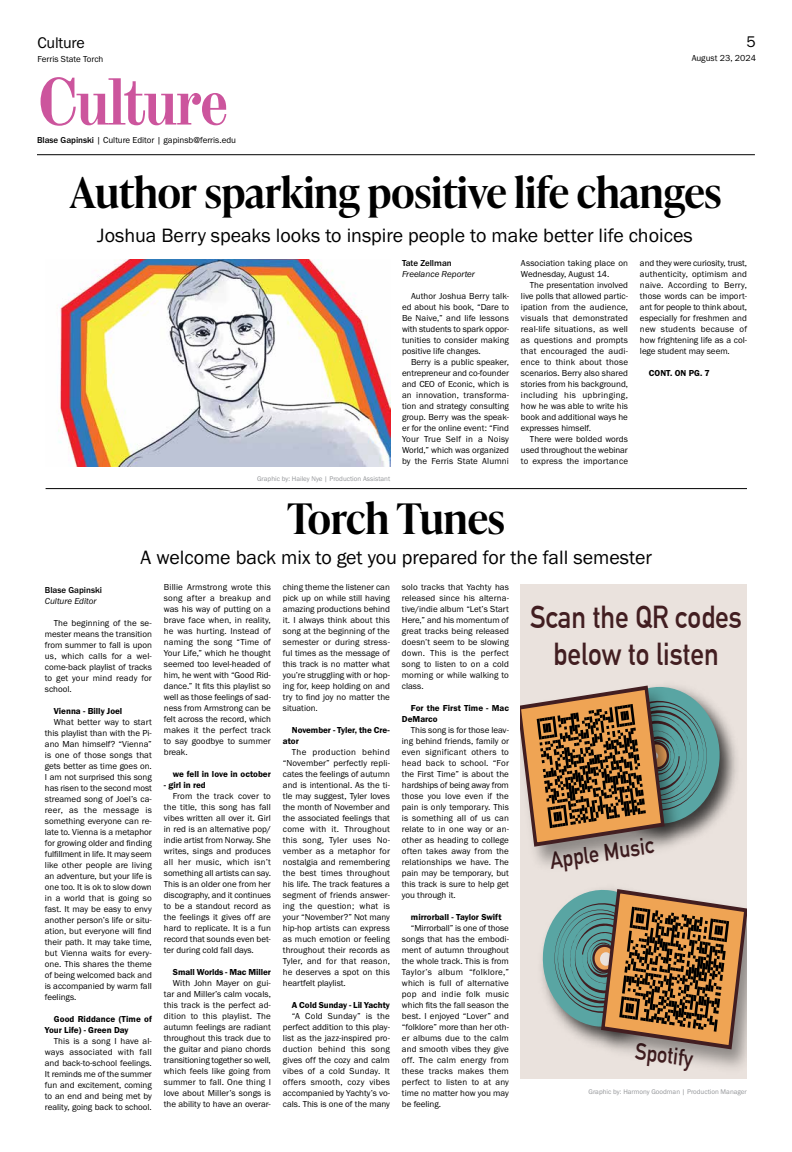
<style>
.page{position:relative;width:792px;height:1152px;background:#fff}
.page>*{position:absolute;margin:0;border:0;box-sizing:border-box;transform-origin:0 0}
.t1{font:700 65px "Old Standard TT";letter-spacing:-.06em;color:#cc559d}
.t2{font:600 42px "Ivy Presto Headline";color:#000}
.t3{font:700 31.1px/37.3px "DIN Alternate";color:#421e21;text-align:center;scale:.88 1}
.t4{font:700 23.3px "DIN Alternate";color:#421e21;scale:.88 1}
.t5{font:20px "Franklin Gothic URW Boo";color:#000}
.t6{font:16px "Franklin Gothic URW Boo";letter-spacing:-.01em;color:#000}
.t7{font:9px/11px "Franklin Gothic URW Boo";color:#000;text-align:justify}
.t8{font:9px/11px "Franklin Gothic URW Dem";color:#000}
.t9{font:9px "Franklin Gothic URW Boo Ita";color:#000}
.t10{font:500 9px "Franklin Gothic URW";color:#000}
.t11{font:7px "Franklin Gothic URW Boo";color:#939598}
.s1{font-family:"Franklin Gothic URW";font-weight:500}
</style>
<div class="page">
<hr style="left:37px;top:155px;width:718px;height:1px;background:#000">
<hr style="left:46px;top:488px;width:701px;height:1px;background:#000">
<img style="left:58px;top:260px;width:333px;height:206px">
<div style="left:521px;top:584px;width:226px;height:495px;background:#eae2dd"></div>
<img style="left:590px;top:676px;width:155px;height:177px">
<div style="left:599px;top:687px;width:121px;height:137px;background:#59a5a3;border-radius:50%"></div>
<img style="left:521px;top:678px;width:169px;height:200px">
<svg style="left:521px;top:683px;width:186px;height:166px;background:#947f60"></svg>
<div style="left:534px;top:879px;width:154px;height:176px;background:#eae2dd"></div>
<img style="left:592px;top:881px;width:155px;height:198px">
<svg style="left:539px;top:886px;width:208px;height:166px;background:#9a896d"></svg>
<h3 class="t6" style="left:38px;top:32px;width:49px">Culture</h3>
<p class="t7" style="left:38px;top:53px;width:67px">Ferris State Torch</p>
<h1 class="t1" style="left:36px;top:52px;width:195px">Culture</h1>
<p class="t7" style="left:37px;top:134px;width:201px"><span class="s1">Blase Gapinski</span> | Culture Editor | gapinsb@ferris.edu</p>
<h3 class="t6" style="left:747px;top:32px;width:11px">5</h3>
<p class="t7" style="left:692px;top:52px;width:66px">August 23, 2024</p>
<h2 class="t2" style="left:70px;top:162px;width:653px">Author sparking positive life changes</h2>
<h3 class="t5" style="left:97px;top:223px;width:597px">Joshua Berry speaks looks to inspire people to make better life choices</h3>
<p class="t11" style="left:257px;top:474px;width:135px">Graphic by: Hailey Nye | Production Assistant</p>
<p class="t10" style="left:402px;top:257px;width:51px">Tate Zellman</p>
<p class="t9" style="left:402px;top:268px;width:75px">Freelance Reporter</p>
<p class="t7" style="left:402px;top:290px;width:109px;text-indent:9px">Author Joshua Berry talk&shy;ed about his book, “Dare to Be Naive,” and life lessons with students to spark oppor&shy;tunities to consider making positive life changes.</p>
<p class="t7" style="left:402px;top:356px;width:109px;text-indent:9px">Berry is a public speaker, entrepreneur and co-founder and CEO of Econic, which is an innovation, transforma&shy;tion and strategy consulting group. Berry was the speak&shy;er for the online event: “Find Your True Self in a Noisy World,” which was organized by the Ferris State Alumni</p>
<p class="t7" style="left:521px;top:257px;width:108px">Association taking place on<br>Wednesday, August 14.</p>
<p class="t7" style="left:521px;top:279px;width:109px;text-indent:9px">The presentation involved live polls that allowed partic&shy;ipation from the audience, visuals that demonstrated real-life situations, as well as questions and prompts that encouraged the audi&shy;ence to think about those scenarios. Berry also shared stories from his background, including his upbringing, how he was able to write his book and additional ways he expresses himself.</p>
<p class="t7" style="left:521px;top:433px;width:109px;text-indent:9px">There were bolded words used throughout the webinar to express the importance</p>
<p class="t7" style="left:640px;top:257px;width:109px">and they were curiosity, trust, authenticity, optimism and naive. According to Berry, those words can be import&shy;ant for people to think about, especially for freshmen and new students because of how frightening life as a col&shy;lege student may seem.</p>
<p class="t8" style="left:649px;top:367px;width:62px">CONT. ON PG. 7</p>
<h2 class="t2" style="left:287px;top:488px;width:219px">Torch Tunes</h2>
<h3 class="t5" style="left:141px;top:545px;width:513px">A welcome back mix to get you prepared for the fall semester</h3>
<p class="t10" style="left:45px;top:584px;width:59px">Blase Gapinski</p>
<p class="t9" style="left:45px;top:595px;width:53px">Culture Editor</p>
<p class="t7" style="left:45px;top:617px;width:109px;text-indent:9px">The beginning of the se&shy;mester means the transition from summer to fall is upon us, which calls for a wel&shy;come-back playlist of tracks to get your mind ready for school.</p>
<p class="t8" style="left:54px;top:705px;width:70px">Vienna - Billy Joel</p>
<p class="t7" style="left:45px;top:716px;width:109px;text-indent:9px">What better way to start this playlist than with the Pi&shy;ano Man himself? “Vienna” is one of those songs that gets better as time goes on.<br>I am not surprised this song has risen to the second most streamed song of Joel’s ca&shy;reer, as the message is something everyone can re&shy;late to. Vienna is a metaphor for growing older and finding fulfillment in life. It may seem like other people are living an adventure, but your life is one too. It is ok to slow down in a world that is going so fast. It may be easy to envy another person’s life or situ&shy;ation, but everyone will find their path. It may take time, but Vienna waits for every&shy;one. This shares the theme of being welcomed back and is accompanied by warm fall feelings.</p>
<p class="t8" style="left:45px;top:1013px;width:109px;text-indent:9px">Good Riddance (Time of<br>Your Life) - Green Day</p>
<p class="t7" style="left:45px;top:1035px;width:109px;text-indent:9px">This is a song I have al&shy;ways associated with fall and back-to-school feelings.<br>It reminds me of the summer fun and excitement, coming to an end and being met by reality, going back to school.</p>
<p class="t7" style="left:164px;top:581px;width:109px">Billie Armstrong wrote this song after a breakup and was his way of putting on a brave face when, in reality, he was hurting. Instead of naming the song “Time of Your Life,” which he thought seemed too level-headed of him, he went with “Good Rid&shy;dance.” It fits this playlist so well as those feelings of sad&shy;ness from Armstrong can be felt across the record, which makes it the perfect track to say goodbye to summer break.</p>
<p class="t8" style="left:173px;top:768px;width:100px">we fell in love in october</p>
<p class="t8" style="left:164px;top:779px;width:43px">- girl in red</p>
<p class="t7" style="left:164px;top:790px;width:109px;text-indent:9px">From the track cover to the title, this song has fall vibes written all over it. Girl in red is an alternative pop/ indie artist from Norway. She writes, sings and produces all her music, which isn’t something all artists can say.<br>This is an older one from her discography, and it continues to be a standout record as the feelings it gives off are hard to replicate. It is a fun record that sounds even bet&shy;ter during cold fall days.</p>
<p class="t8" style="left:173px;top:966px;width:100px">Small Worlds - Mac Miller</p>
<p class="t7" style="left:164px;top:977px;width:109px;text-indent:9px">With John Mayer on gui&shy;tar and Miller’s calm vocals, this track is the perfect ad&shy;dition to this playlist. The autumn feelings are radiant throughout this track due to the guitar and piano chords transitioning together so well, which feels like going from summer to fall. One thing I love about Miller’s songs is the ability to have an overar-</p>
<p class="t7" style="left:283px;top:581px;width:109px">ching theme the listener can pick up on while still having amazing productions behind it. I always think about this song at the beginning of the semester or during stress&shy;ful times as the message of this track is no matter what you’re struggling with or hop&shy;ing for, keep holding on and try to find joy no matter the situation.</p>
<p class="t8" style="left:283px;top:724px;width:109px;text-indent:9px">November - Tyler, the Cre&shy;ator</p>
<p class="t7" style="left:283px;top:746px;width:109px;text-indent:9px">The production behind “November” perfectly repli&shy;cates the feelings of autumn and is intentional. As the ti&shy;tle may suggest, Tyler loves the month of November and the associated feelings that come with it. Throughout this song, Tyler uses No&shy;vember as a metaphor for nostalgia and remembering the best times throughout his life. The track features a segment of friends answer&shy;ing the question; what is your “November?” Not many hip-hop artists can express as much emotion or feeling throughout their records as Tyler, and for that reason, he deserves a spot on this heartfelt playlist.</p>
<p class="t8" style="left:292px;top:999px;width:100px">A Cold Sunday - Lil Yachty</p>
<p class="t7" style="left:283px;top:1010px;width:109px;text-indent:9px">“A Cold Sunday” is the perfect addition to this play&shy;list as the jazz-inspired pro&shy;duction behind this song gives off the cozy and calm vibes of a cold Sunday. It offers smooth, cozy vibes accompanied by Yachty’s vo&shy;cals. This is one of the many</p>
<p class="t7" style="left:402px;top:581px;width:109px">solo tracks that Yachty has released since his alterna&shy;tive/indie album “Let’s Start Here,” and his momentum of great tracks being released doesn’t seem to be slowing down. This is the perfect song to listen to on a cold morning or while walking to class.</p>
<p class="t8" style="left:402px;top:702px;width:109px;text-indent:9px">For the First Time - Mac<br>DeMarco</p>
<p class="t7" style="left:402px;top:724px;width:109px;text-indent:9px">This song is for those leav&shy;ing behind friends, family or even significant others to head back to school. “For the First Time” is about the hardships of being away from those you love even if the pain is only temporary. This is something all of us can relate to in one way or an&shy;other as heading to college often takes away from the relationships we have. The pain may be temporary, but this track is sure to help get you through it.</p>
<p class="t8" style="left:411px;top:911px;width:92px">mirrorball - Taylor Swift</p>
<p class="t7" style="left:402px;top:922px;width:109px;text-indent:9px">“Mirrorball” is one of those songs that has the embodi&shy;ment of autumn throughout the whole track. This is from Taylor’s album “folklore,” which is full of alternative pop and indie folk music which fits the fall season the best. I enjoyed “Lover” and “folklore” more than her oth&shy;er albums due to the calm and smooth vibes they give off. The calm energy from these tracks makes them perfect to listen to at any time no matter how you may be feeling.</p>
<h3 class="t3" style="left:530px;top:596px;width:242px">Scan the QR codes below to listen</h3>
<h3 class="t4" style="left:547px;top:844px;width:121px;rotate:-9deg">Apple Music</h3>
<h3 class="t4" style="left:638px;top:1033px;width:68px;rotate:8deg">Spotify</h3>
<p class="t11" style="left:589px;top:1087px;width:160px">Graphic by: Harmony Goodman | Production Manager</p>
</div>
